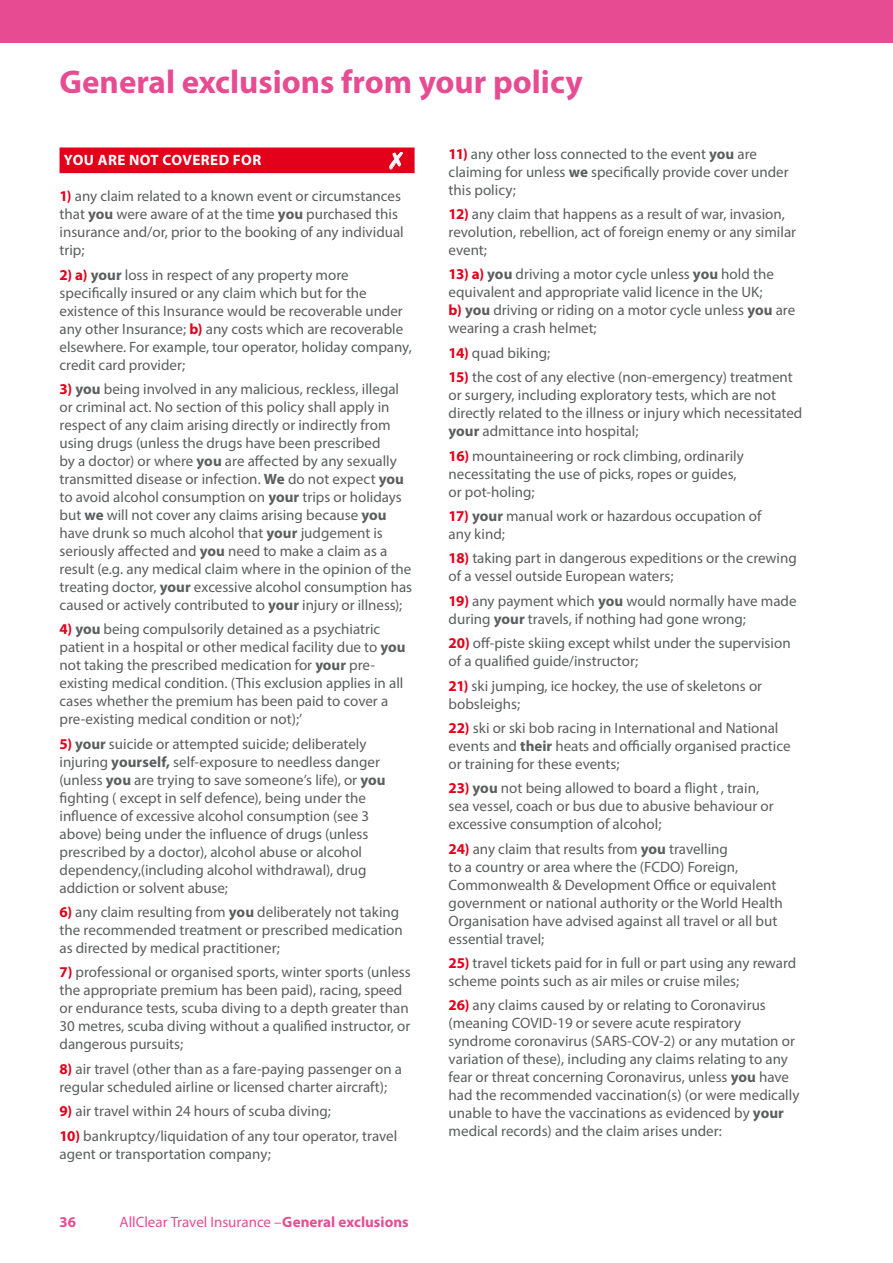
<style>
.page{position:relative;width:893px;height:1263px;background:#fff}
.page>*{position:absolute;margin:0;border:0;box-sizing:border-box;transform-origin:0 0}
.t1{font:700 33px "Myriad Pro";color:#e74c92}
.t2{font:15px/18px "Myriad Pro";color:#5c5d5e}
.t3{font:15px "Myriad Pro";color:#e74c92}
.t4{font:700 15px "Myriad Pro";letter-spacing:.03em;color:#fff}
.t5{font:700 15px "Myriad Pro";color:#e74c92}
.s1{font-weight:700;color:#e2001a}
.s2{font-weight:700}
</style>
<div class="page">
<div style="left:60px;top:147px;width:355px;height:26px;background:#e2001a"></div>
<div style="left:0;top:0;width:893px;height:43px;background:#e74c92"></div>
<h1 class="t1" style="left:60px;top:60px;width:525px">General exclusions from your policy</h1>
<p class="t4" style="left:64px;top:150px;width:199px">YOU ARE NOT COVERED FOR</p>
<p class="t2" style="left:60px;top:187px;width:346px"><span class="s1">1)</span> any claim related to a known event or circumstances that <span class="s2">you</span> were aware of at the time <span class="s2">you</span> purchased this insurance and/or, prior to the booking of any individual trip;</p>
<p class="t2" style="left:60px;top:265px;width:354px"><span class="s1">2) a)</span> <span class="s2">your</span> loss in respect of any property more specifically insured or any claim which but for the existence of this Insurance would be recoverable under any other Insurance; <span class="s1">b)</span> any costs which are recoverable elsewhere. For example, tour operator, holiday company, credit card provider;</p>
<p class="t2" style="left:60px;top:380px;width:354px"><span class="s1">3)</span> <span class="s2">you</span> being involved in any malicious, reckless, illegal or criminal act. No section of this policy shall apply in respect of any claim arising directly or indirectly from using drugs (unless the drugs have been prescribed<br>by a doctor) or where <span class="s2">you</span> are affected by any sexually transmitted disease or infection. <span class="s2">We</span> do not expect <span class="s2">you </span>to avoid alcohol consumption on <span class="s2">your</span> trips or holidays but <span class="s2">we</span> will not cover any claims arising because <span class="s2">you </span>have drunk so much alcohol that <span class="s2">your</span> judgement is seriously affected and <span class="s2">you</span> need to make a claim as a result (e.g. any medical claim where in the opinion of the treating doctor, <span class="s2">your</span> excessive alcohol consumption has caused or actively contributed to <span class="s2">your</span> injury or illness);</p>
<p class="t2" style="left:60px;top:620px;width:348px"><span class="s1">4)</span> <span class="s2">you</span> being compulsorily detained as a psychiatric patient in a hospital or other medical facility due to <span class="s2">you </span>not taking the prescribed medication for <span class="s2">your</span> pre&shy;existing medical condition. (This exclusion applies in all cases whether the premium has been paid to cover a pre-existing medical condition or not);’</p>
<p class="t2" style="left:60px;top:734px;width:328px"><span class="s1">5)</span> <span class="s2">your</span> suicide or attempted suicide; deliberately injuring <span class="s2">yourself,</span> self-exposure to needless danger (unless <span class="s2">you</span> are trying to save someone’s life), or <span class="s2">you </span>fighting ( except in self defence), being under the influence of excessive alcohol consumption (see 3 above) being under the influence of drugs (unless prescribed by a doctor), alcohol abuse or alcohol dependency,(including alcohol withdrawal), drug addiction or solvent abuse;</p>
<p class="t2" style="left:60px;top:903px;width:345px"><span class="s1">6)</span> any claim resulting from <span class="s2">you</span> deliberately not taking the recommended treatment or prescribed medication as directed by medical practitioner;</p>
<p class="t2" style="left:60px;top:963px;width:353px"><span class="s1">7)</span> professional or organised sports, winter sports (unless the appropriate premium has been paid), racing, speed or endurance tests, scuba diving to a depth greater than 30 metres, scuba diving without a qualified instructor, or dangerous pursuits;</p>
<p class="t2" style="left:60px;top:1059px;width:344px"><span class="s1">8)</span> air travel (other than as a fare-paying passenger on a regular scheduled airline or licensed charter aircraft);</p>
<p class="t2" style="left:60px;top:1102px;width:273px"><span class="s1">9)</span> air travel within 24 hours of scuba diving;</p>
<p class="t2" style="left:60px;top:1126px;width:339px"><span class="s1">10)</span> bankruptcy/liquidation of any tour operator, travel agent or transportation company;</p>
<p class="t5" style="left:60px;top:1212px;width:18px">36</p>
<p class="t3" style="left:120px;top:1213px;width:291px">AllClear Travel Insurance –<span class="s2">General exclusions</span></p>
<p class="t2" style="left:449px;top:144px;width:342px"><span class="s1">11)</span> any other loss connected to the event <span class="s2">you</span> are claiming for unless <span class="s2">we</span> specifically provide cover under this policy;</p>
<p class="t2" style="left:449px;top:205px;width:349px"><span class="s1">12)</span> any claim that happens as a result of war, invasion, revolution, rebellion, act of foreign enemy or any similar event;</p>
<p class="t2" style="left:449px;top:265px;width:348px"><span class="s1">13) a)</span> <span class="s2">you</span> driving a motor cycle unless <span class="s2">you</span> hold the equivalent and appropriate valid licence in the UK;<br><span class="s1">b)</span> <span class="s2">you</span> driving or riding on a motor cycle unless <span class="s2">you</span> are wearing a crash helmet;</p>
<p class="t2" style="left:449px;top:344px;width:103px"><span class="s1">14)</span> quad biking;</p>
<p class="t2" style="left:449px;top:368px;width:355px"><span class="s1">15)</span> the cost of any elective (non-emergency) treatment or surgery, including exploratory tests, which are not directly related to the illness or injury which necessitated <span class="s2">your</span> admittance into hospital;</p>
<p class="t2" style="left:449px;top:446px;width:297px"><span class="s1">16)</span> mountaineering or rock climbing, ordinarily necessitating the use of picks, ropes or guides, or pot-holing;</p>
<p class="t2" style="left:449px;top:507px;width:314px"><span class="s1">17)</span> <span class="s2">your</span> manual work or hazardous occupation of any kind;</p>
<p class="t2" style="left:449px;top:549px;width:350px"><span class="s1">18)</span> taking part in dangerous expeditions or the crewing of a vessel outside European waters;</p>
<p class="t2" style="left:449px;top:591px;width:349px"><span class="s1">19)</span> any payment which <span class="s2">you</span> would normally have made during <span class="s2">your</span> travels, if nothing had gone wrong;</p>
<p class="t2" style="left:449px;top:634px;width:343px"><span class="s1">20)</span> off-piste skiing except whilst under the supervision of a qualified guide/instructor;</p>
<p class="t2" style="left:449px;top:676px;width:315px"><span class="s1">21)</span> ski jumping, ice hockey, the use of skeletons or bobsleighs;</p>
<p class="t2" style="left:449px;top:719px;width:343px"><span class="s1">22)</span> ski or ski bob racing in International and National events and <span class="s2">their</span> heats and officially organised practice or training for these events;</p>
<p class="t2" style="left:449px;top:779px;width:326px"><span class="s1">23)</span> <span class="s2">you</span> not being allowed to board a flight , train, sea vessel, coach or bus due to abusive behaviour or excessive consumption of alcohol;</p>
<p class="t2" style="left:449px;top:839px;width:336px"><span class="s1">24)</span> any claim that results from <span class="s2">you</span> travelling<br>to a country or area where the (FCDO) Foreign, Commonwealth &amp; Development Office or equivalent government or national authority or the World Health Organisation have advised against all travel or all but essential travel;</p>
<p class="t2" style="left:449px;top:954px;width:349px"><span class="s1">25)</span> travel tickets paid for in full or part using any reward scheme points such as air miles or cruise miles;</p>
<p class="t2" style="left:449px;top:996px;width:352px"><span class="s1">26)</span> any claims caused by or relating to Coronavirus (meaning COVID-19 or severe acute respiratory syndrome coronavirus (SARS-COV-2) or any mutation or variation of these), including any claims relating to any fear or threat concerning Coronavirus, unless <span class="s2">you</span> have had the recommended vaccination(s) (or were medically unable to have the vaccinations as evidenced by <span class="s2">your </span>medical records) and the claim arises under:</p>
</div>
